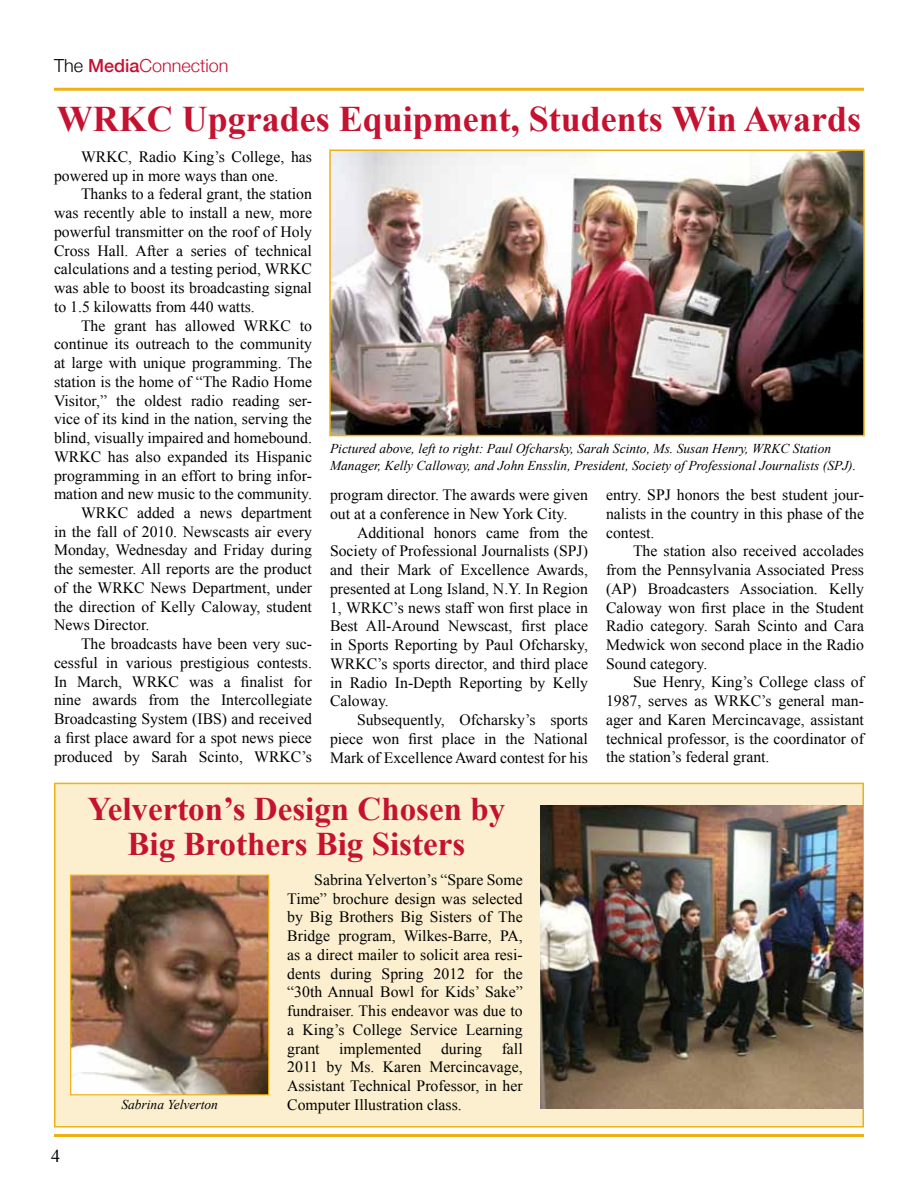
<style>
.page{position:relative;width:918px;height:1188px;background:#fff}
.page>*{position:absolute;margin:0;border:0;box-sizing:border-box;transform-origin:0 0}
.t1{font:700 36px "Times New Roman";color:#c41230}
.t2{font:700 33px/34.5px "Times New Roman";color:#c41230;text-align:center}
.t3{font:300 18px "Helvetica Neue";color:#c41230}
.t4{font:18px "Times New Roman";color:#000}
.t5{font:15.75px/18.8px "Times New Roman";color:#000;text-align:justify}
.t6{font:italic 13.5px/16.2px "Times New Roman";color:#000}
.s1{color:#000}
.s2{font-weight:500}
</style>
<div class="page">
<hr style="left:54px;top:88px;width:810px;height:3px;background:#eeb111">
<div style="left:54px;top:783px;width:810px;height:345px;background:#fcefcf;border:2px solid #eeb111"></div>
<hr style="left:54px;top:1134px;width:810px;height:3px;background:#eeb111">
<img style="left:332px;top:152px;width:530px;height:281px">
<div style="left:329px;top:149px;width:536px;height:287px;border:2px solid #eeb111"></div>
<img style="left:72px;top:877px;width:195px;height:216px">
<div style="left:70px;top:875px;width:199px;height:220px;border:1px solid #eeb111"></div>
<img style="left:540px;top:805px;width:322px;height:304px">
<p class="t3" style="left:54px;top:55px;width:176px"><span class="s1">The</span> <span class="s2">Media</span>Connection</p>
<h1 class="t1" style="left:57px;top:94px;width:806px">WRKC Upgrades Equipment, Students Win Awards</h1>
<p class="t5" style="left:54px;top:147px;width:260px;text-indent:27px">WRKC, Radio King’s College, has powered up in more ways than one.</p>
<p class="t5" style="left:54px;top:184px;width:260px;text-indent:27px">Thanks to a federal grant, the station was recently able to install a new, more powerful transmitter on the roof of Holy Cross Hall. After a series of technical calculations and a testing period, WRKC was able to boost its broadcasting signal to 1.5 kilowatts from 440 watts.</p>
<p class="t5" style="left:81px;top:316px;width:232px">The grant has allowed WRKC to</p>
<p class="t5" style="left:54px;top:334px;width:260px">continue its outreach to the community</p>
<p class="t5" style="left:54px;top:353px;width:260px">at large with unique programming. The</p>
<p class="t5" style="left:54px;top:372px;width:260px">station is the home of “The Radio Home</p>
<p class="t5" style="left:54px;top:391px;width:260px">Visitor,” the oldest radio reading ser-</p>
<p class="t5" style="left:54px;top:409px;width:259px">vice of its kind in the nation, serving the</p>
<p class="t5" style="left:54px;top:428px;width:260px">blind, visually impaired and homebound.</p>
<p class="t5" style="left:54px;top:447px;width:260px">WRKC has also expanded its Hispanic</p>
<p class="t5" style="left:54px;top:466px;width:260px">programming in an effort to bring infor-</p>
<p class="t5" style="left:54px;top:484px;width:260px">mation and new music to the community.</p>
<p class="t5" style="left:81px;top:503px;width:233px">WRKC added a news department</p>
<p class="t5" style="left:54px;top:522px;width:260px">in the fall of 2010. Newscasts air every</p>
<p class="t5" style="left:54px;top:541px;width:260px">Monday, Wednesday and Friday during</p>
<p class="t5" style="left:54px;top:559px;width:260px">the semester. All reports are the product</p>
<p class="t5" style="left:54px;top:578px;width:260px">of the WRKC News Department, under</p>
<p class="t5" style="left:54px;top:597px;width:260px">the direction of Kelly Caloway, student</p>
<p class="t5" style="left:54px;top:616px;width:97px">News Director.</p>
<p class="t5" style="left:81px;top:634px;width:232px">The broadcasts have been very suc-</p>
<p class="t5" style="left:54px;top:653px;width:259px">cessful in various prestigious contests.</p>
<p class="t5" style="left:54px;top:672px;width:259px">In March, WRKC was a finalist for</p>
<p class="t5" style="left:54px;top:691px;width:260px">nine awards from the Intercollegiate</p>
<p class="t5" style="left:54px;top:709px;width:260px">Broadcasting System (IBS) and received</p>
<p class="t5" style="left:54px;top:728px;width:259px">a first place award for a spot news piece</p>
<p class="t5" style="left:54px;top:747px;width:260px">produced by Sarah Scinto, WRKC’s</p>
<p class="t6" style="left:330px;top:440px;width:528px">Pictured above, left to right: Paul Ofcharsky, Sarah Scinto, Ms. Susan Henry, WRKC Station<br>Manager, Kelly Calloway, and John Ensslin, President, Society of Professional Journalists (SPJ).</p>
<p class="t5" style="left:330px;top:485px;width:260px">program director. The awards were given out at a conference in New York City.</p>
<p class="t5" style="left:330px;top:523px;width:260px;text-indent:27px">Additional honors came from the Society of Professional Journalists (SPJ) and their Mark of Excellence Awards, presented at Long Island, N.Y. In Region 1, WRKC’s news staff won first place in Best All-Around Newscast, first place in Sports Reporting by Paul Ofcharsky, WRKC’s sports director, and third place in Radio In-Depth Reporting by Kelly Caloway.</p>
<p class="t5" style="left:330px;top:710px;width:260px;text-indent:27px">Subsequently, Ofcharsky’s sports piece won first place in the National Mark of Excellence Award contest for his</p>
<p class="t5" style="left:606px;top:485px;width:260px">entry. SPJ honors the best student jour&shy;nalists in the country in this phase of the contest.</p>
<p class="t5" style="left:606px;top:541px;width:260px;text-indent:27px">The station also received accolades from the Pennsylvania Associated Press (AP) Broadcasters Association. Kelly Caloway won first place in the Student Radio category. Sarah Scinto and Cara Medwick won second place in the Radio Sound category.</p>
<p class="t5" style="left:606px;top:673px;width:260px;text-indent:27px">Sue Henry, King’s College class of 1987, serves as WRKC’s general man&shy;ager and Karen Mercincavage, assistant technical professor, is the coordinator of the station’s federal grant.</p>
<h2 class="t2" style="left:88px;top:791px;width:419px">Yelverton’s Design Chosen by<br>Big Brothers Big Sisters</h2>
<p class="t4" style="left:51px;top:1144px;width:10px">4</p>
<p class="t6" style="left:121px;top:1096px;width:98px">Sabrina Yelverton</p>
<p class="t5" style="left:287px;top:870px;width:237px;text-indent:27px">Sabrina Yelverton’s “Spare Some Time” brochure design was selected by Big Brothers Big Sisters of The Bridge program, Wilkes-Barre, PA, as a direct mailer to solicit area resi&shy;dents during Spring 2012 for the “30th Annual Bowl for Kids’ Sake” fundraiser. This endeavor was due to a King’s College Service Learning grant implemented during fall 2011 by Ms. Karen Mercincavage, Assistant Technical Professor, in her Computer Illustration class.</p>
</div>
